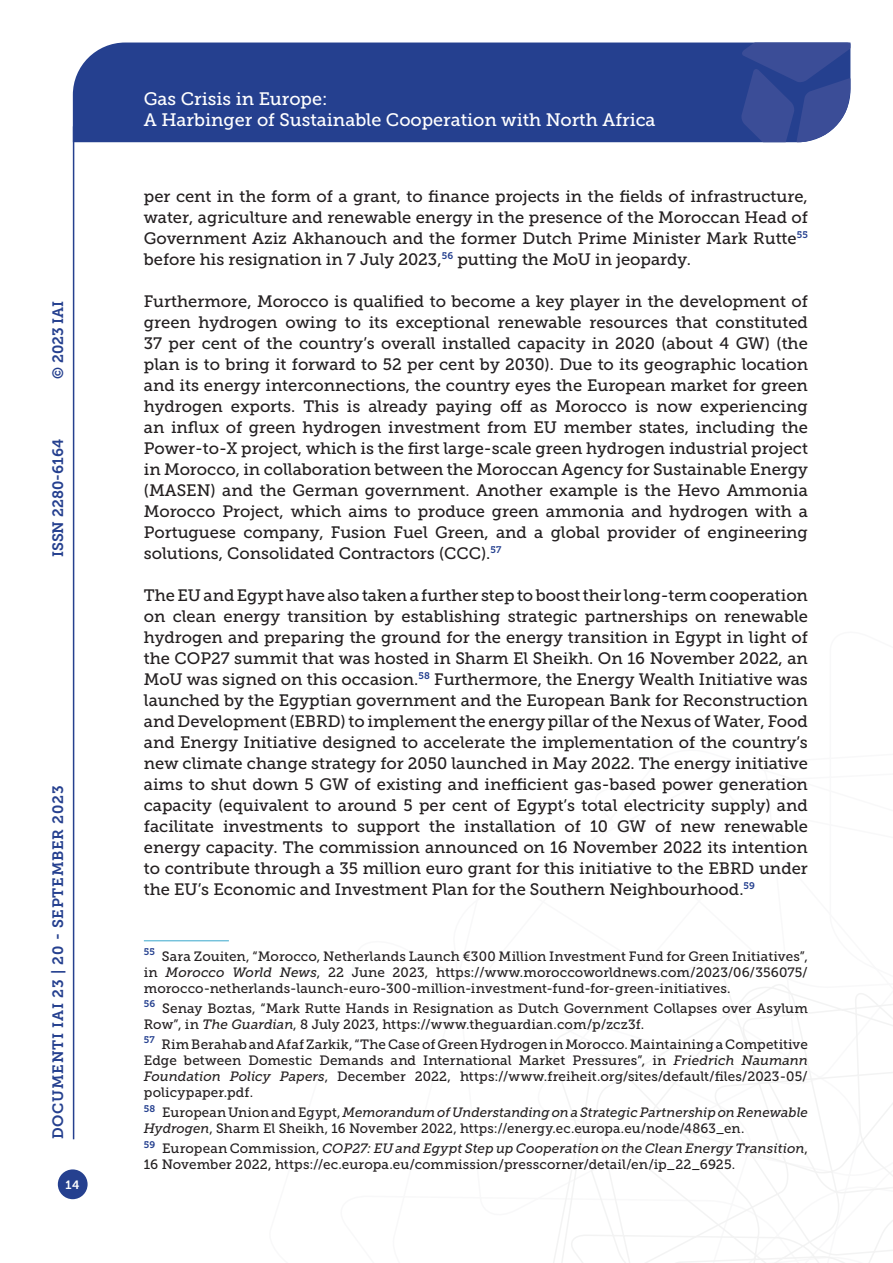
<style>
.page{position:relative;width:893px;height:1263px;background:#fff}
.page>*{position:absolute;margin:0;border:0;box-sizing:border-box;transform-origin:0 0}
.t1{font:18px/21.6px "Museo Slab 500";color:#fff}
.Testo{font:16.5px/21px "Museo Slab 500";color:#231f20;text-align:justify}
.t2{font:15px "Museo Slab 700";letter-spacing:.05em;color:#25408f}
.t3{font:15px "Museo Slab 700";color:#25408f}
.Nota{font:13.5px/16.2px "Museo Slab 500";letter-spacing:.005em;color:#231f20}
.t4{font:12px "Museo Slab 700";color:#fff}
.s1{font-style:italic}
</style>
<div class="page">
<svg style="left:553px;top:960px;width:340px;height:303px"></svg>
<div style="left:73px;top:43px;width:668px;height:99px;background:#25408f"></div>
<svg style="left:741px;top:43px;width:109px;height:99px"></svg>
<div style="left:58px;top:1169px;width:30px;height:30px;background:#25408f;border-radius:50%"></div>
<hr style="left:73px;top:126px;width:1px;height:1013px;background:#25408f">
<hr style="left:144px;top:940px;width:85px;height:1px;background:#39a7cc">
<p class="t2" style="left:50px;top:379px;width:80px;rotate:-90deg">© 2023 IAI</p>
<p class="t3" style="left:50px;top:557px;width:120px;rotate:-90deg">ISSN 2280-6164</p>
<p class="t2" style="left:50px;top:1139px;width:355px;rotate:-90deg">DOCUMENTI IAI 23 | 20 - SEPTEMBER 2023</p>
<p class="t4" style="left:66px;top:1178px;width:16px">14</p>
<p class="t1" style="left:144px;top:88px;width:513px">Gas Crisis in Europe:<br>A Harbinger of Sustainable Cooperation with North Africa</p>
<p class="Testo" style="left:144px;top:186px;width:666px">per cent in the form of a grant, to finance projects in the fields of infrastructure, water, agriculture and renewable energy in the presence of the Moroccan Head of Government Aziz Akhanouch and the former Dutch Prime Minister Mark Rutte<sup>55 </sup>before his resignation in 7 July 2023,<sup>56</sup> putting the MoU in jeopardy.</p>
<p class="Testo" style="left:144px;top:291px;width:666px">Furthermore, Morocco is qualified to become a key player in the development of green hydrogen owing to its exceptional renewable resources that constituted 37 per cent of the country’s overall installed capacity in 2020 (about 4 GW) (the plan is to bring it forward to 52 per cent by 2030). Due to its geographic location and its energy interconnections, the country eyes the European market for green hydrogen exports. This is already paying off as Morocco is now experiencing an influx of green hydrogen investment from EU member states, including the Power-to-X project, which is the first large-scale green hydrogen industrial project in Morocco, in collaboration between the Moroccan Agency for Sustainable Energy (MASEN) and the German government. Another example is the Hevo Ammonia Morocco Project, which aims to produce green ammonia and hydrogen with a Portuguese company, Fusion Fuel Green, and a global provider of engineering solutions, Consolidated Contractors (CCC).<sup>57</sup></p>
<p class="Testo" style="left:144px;top:585px;width:666px">The EU and Egypt have also taken a further step to boost their long-term cooperation on clean energy transition by establishing strategic partnerships on renewable hydrogen and preparing the ground for the energy transition in Egypt in light of the COP27 summit that was hosted in Sharm El Sheikh. On 16 November 2022, an MoU was signed on this occasion.<sup>58</sup> Furthermore, the Energy Wealth Initiative was launched by the Egyptian government and the European Bank for Reconstruction and Development (EBRD) to implement the energy pillar of the Nexus of Water, Food and Energy Initiative designed to accelerate the implementation of the country’s new climate change strategy for 2050 launched in May 2022. The energy initiative aims to shut down 5 GW of existing and inefficient gas-based power generation capacity (equivalent to around 5 per cent of Egypt’s total electricity supply) and facilitate investments to support the installation of 10 GW of new renewable energy capacity. The commission announced on 16 November 2022 its intention to contribute through a 35 million euro grant for this initiative to the EBRD under the EU’s Economic and Investment Plan for the Southern Neighbourhood.<sup>59</sup></p>
<p class="Nota" style="left:144px;top:948px;width:666px;text-align:justify"><sup>55</sup> Sara Zouiten, “Morocco, Netherlands Launch €300 Million Investment Fund for Green Initiatives”, in <span class="s1">Morocco World News</span>, 22 June 2023, https://www.moroccoworldnews.com/2023/06/356075/ morocco-netherlands-launch-euro-300-million-investment-fund-for-green-initiatives.</p>
<p class="Nota" style="left:144px;top:1000px;width:665px"><sup>56</sup> Senay Boztas, “Mark Rutte Hands in Resignation as Dutch Government Collapses over Asylum<br>Row”, in <span class="s1">The Guardian</span>, 8 July 2023, https://www.theguardian.com/p/zcz3f.</p>
<p class="Nota" style="left:144px;top:1036px;width:666px;text-align:justify"><sup>57</sup> Rim Berahab and Afaf Zarkik, “The Case of Green Hydrogen in Morocco. Maintaining a Competitive Edge between Domestic Demands and International Market Pressures”, in <span class="s1">Friedrich Naumann Foundation Policy Papers</span>, December 2022, https://www.freiheit.org/sites/default/files/2023-05/ policypaper.pdf.</p>
<p class="Nota" style="left:144px;top:1104px;width:666px"><sup>58</sup> European Union and Egypt, <span class="s1">Memorandum of Understanding on a Strategic Partnership on Renewable<br>Hydrogen</span>, Sharm El Sheikh, 16 November 2022, https://energy.ec.europa.eu/node/4863_en.</p>
<p class="Nota" style="left:144px;top:1140px;width:666px"><sup>59</sup> European Commission, <span class="s1">COP27: EU and Egypt Step up Cooperation on the Clean Energy Transition</span>,<br>16 November 2022, https://ec.europa.eu/commission/presscorner/detail/en/ip_22_6925.</p>
</div>
